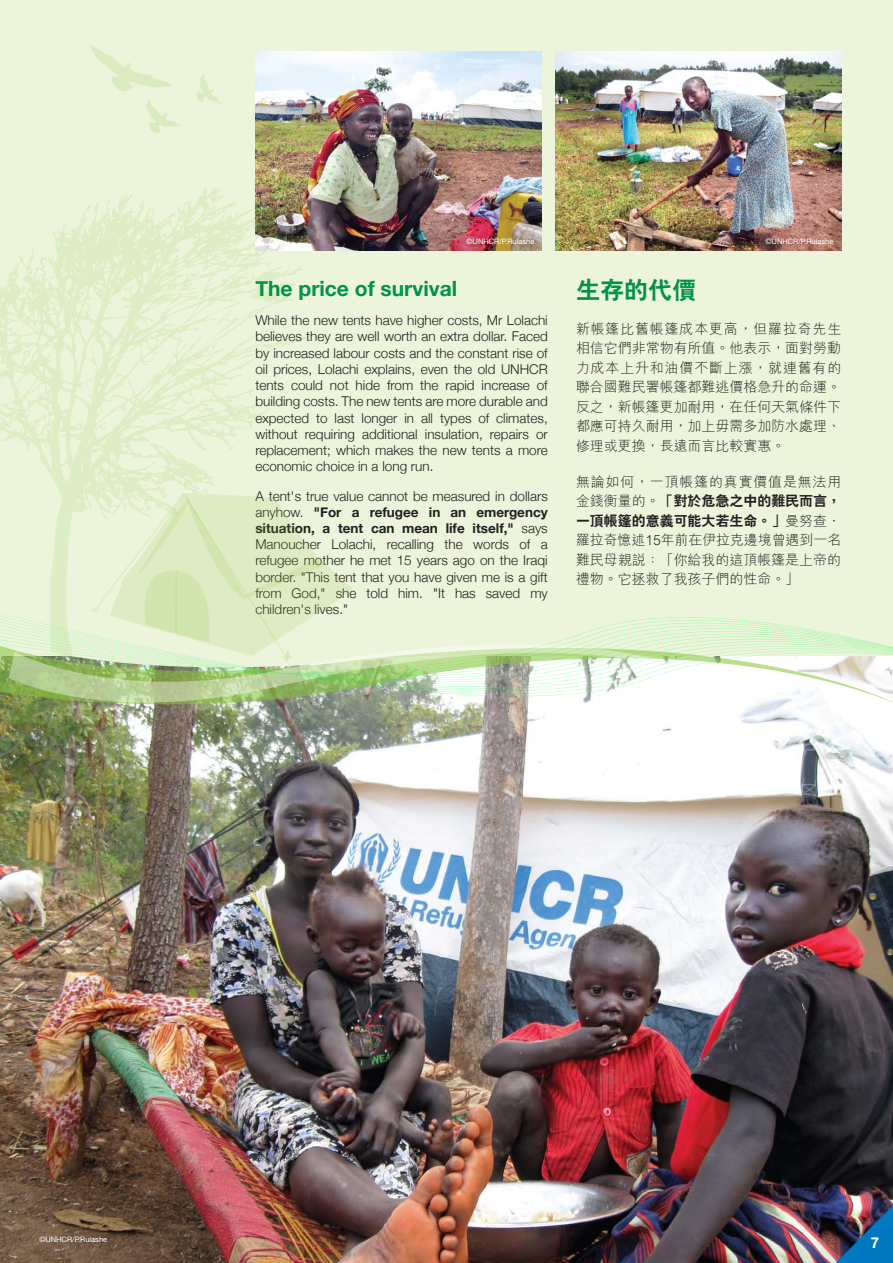
<style>
.page{position:relative;width:893px;height:1263px;background:#ecf4dc}
.page>*{position:absolute;margin:0;border:0;box-sizing:border-box;transform-origin:0 0}
.t1{font:800 24px "C Hei 2 HK";color:#009444}
.t2{font:700 21px "Helvetica Neue";color:#009444}
.t3{font:700 15px "Helvetica Neue";color:#fff}
.t4{font:300 13.95px/19.5px "M Hei HK";color:#231f20;text-align:justify}
.t5{font:800 13.95px/19.5px "C Hei 2 HK";color:#231f20}
.t6{font:300 13.95px "M Hei HK";letter-spacing:.06em;color:#231f20}
.t7{font:300 13.5px/16.2px "Helvetica Neue";color:#231f20;text-align:justify}
.t8{font:7.5px "Helvetica Neue";color:#fff}
.s1{font-weight:700}
.s2{font-family:"M Hei HK";font-weight:300}
</style>
<div class="page">
<img style="left:0;top:706px;width:893px;height:556px">
<svg style="left:0;top:696px;width:893px;height:10px"></svg>
<img style="left:8px;top:696px;width:762px;height:10px">
<svg style="left:0;top:187px;width:313px;height:305px"></svg>
<img style="left:256px;top:51px;width:286px;height:200px">
<img style="left:555px;top:51px;width:286px;height:200px">
<hr style="left:0;top:1262px;width:893px;height:1px;background:#fff">
<img style="left:836px;top:1205px;width:57px;height:58px">
<svg style="left:0;top:492px;width:893px;height:204px"></svg>
<svg style="left:146px;top:98px;width:36px;height:35px"></svg>
<svg style="left:197px;top:73px;width:26px;height:31px"></svg>
<svg style="left:90px;top:45px;width:82px;height:46px"></svg>
<p class="t8" style="left:467px;top:236px;width:69px">©UNHCR/P.Rulashe</p>
<p class="t8" style="left:766px;top:236px;width:69px">©UNHCR/P.Rulashe</p>
<h2 class="t2" style="left:255px;top:275px;width:203px">The price of survival</h2>
<p class="t7" style="left:255px;top:312px;width:294px">While the new tents have higher costs, Mr Lolachi believes they are well worth an extra dollar. Faced by increased labour costs and the constant rise of oil prices, Lolachi explains, even the old UNHCR tents could not hide from the rapid increase of building costs. The new tents are more durable and expected to last longer in all types of climates, without requiring additional insulation, repairs or replacement; which makes the new tents a more economic choice in a long run.</p>
<p class="t7" style="left:255px;top:487px;width:294px">A tent's true value cannot be measured in dollars anyhow. <span class="s1">"For a refugee in an emergency situation, a tent can mean life itself,"</span> says Manoucher Lolachi, recalling the words of a refugee mother he met 15 years ago on the Iraqi border. "This tent that you have given me is a gift from God," she told him. "It has saved my children's lives."</p>
<h1 class="t1" style="left:576px;top:274px;width:121px">生存的代價</h1>
<p class="t4" style="left:576px;top:318px;width:267px">新帳篷比舊帳篷成本更高，但羅拉奇先生相信它們非常物有所值。他表示，面對勞動力成本上升和油價不斷上漲，就連舊有的聯合國難民署帳篷都難逃價格急升的命運。反之，新帳篷更加耐用，在任何天氣條件下都應可持久耐用，加上毋需多加防水處理、修理或更換，長遠而言比較實惠。</p>
<p class="t6" style="left:576px;top:472px;width:267px">無論如何，一頂帳篷的真實價值是無法用</p>
<p class="t5" style="left:576px;top:492px;width:267px"><span class="s2">金錢衡量的。</span>「對於危急之中的難民而言，一頂帳篷的意義可能大若生命。」<span class="s2">曼努查．</span></p>
<p class="t4" style="left:576px;top:530px;width:267px">羅拉奇憶述15年前在伊拉克邊境曾遇到一名難民母親說：「你給我的這頂帳篷是上帝的禮物。它拯救了我孩子們的性命。」</p>
<p class="t8" style="left:39px;top:1235px;width:69px">©UNHCR/P.Rulashe</p>
<p class="t3" style="left:871px;top:1233px;width:10px">7</p>
</div>
